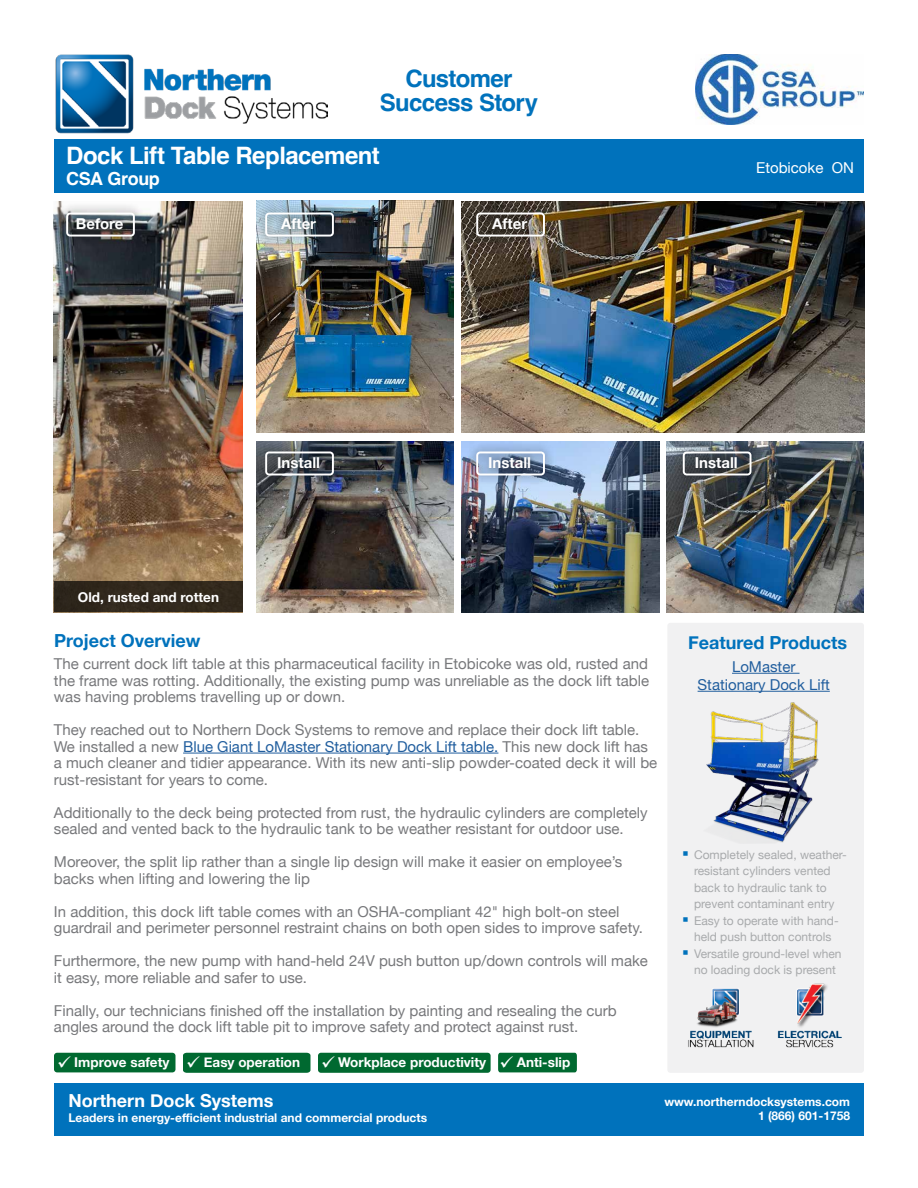
<style>
.page{position:relative;width:918px;height:1188px;background:#fff}
.page>*{position:absolute;margin:0;border:0;box-sizing:border-box;transform-origin:0 0}
.t1{font:700 24px "Helvetica";letter-spacing:-.02em;color:#fff}
.t2{font:700 24px/24px "Helvetica";letter-spacing:-.03em;color:#0072bc;text-align:center}
.t3{font:700 18px "Helvetica Neue";color:#0072bc}
.t4{font:700 18px "Helvetica Neue";color:#fff}
.t5{font:700 18px "Helvetica";letter-spacing:-.025em;color:#fff}
.t6{font:15px/16.5px "Helvetica Neue";color:#77787b}
.t7{font:700 15px "Helvetica Neue";color:#fff}
.t8{font:15px/18px "Helvetica Neue";color:#215e9e;text-align:center}
.t9{font:15px "Helvetica Neue";color:#fff}
.t10{font:700 13.5px "Helvetica Neue";color:#fff}
.t11{font:12px/16.5px "Helvetica Neue";color:#a8aaac}
.t12{font:700 12px/14.4px "Helvetica Neue";color:#fff;text-align:right}
.s1{color:#215e9e}
</style>
<div class="page">
<img style="left:462px;top:202px;width:402px;height:230px">
<div style="left:667px;top:623px;width:197px;height:450px;background:#f1f1f2;border-radius:3px"></div>
<div style="left:54px;top:139px;width:810px;height:54px;background:#0072bc"></div>
<hr style="left:183px;top:753px;width:315px;height:1px;background:#215e9e">
<img style="left:55px;top:54px;width:273px;height:80px">
<div style="left:54px;top:1083px;width:810px;height:52px;background:#0072bc"></div>
<img style="left:54px;top:202px;width:189px;height:379px">
<img style="left:257px;top:441px;width:196px;height:171px">
<img style="left:257px;top:201px;width:196px;height:231px">
<img style="left:462px;top:441px;width:197px;height:171px">
<img style="left:666px;top:441px;width:198px;height:171px">
<img style="left:696px;top:54px;width:167px;height:70px">
<div style="left:466px;top:203px;width:88px;height:43px;background:#000;opacity:.75"></div>
<div style="left:476px;top:213px;width:69px;height:24px;border:2px solid #fff;border-radius:3px"></div>
<div style="left:255px;top:203px;width:88px;height:43px;background:#000;opacity:.75"></div>
<div style="left:265px;top:213px;width:69px;height:24px;border:2px solid #fff;border-radius:3px"></div>
<div style="left:57px;top:203px;width:88px;height:43px;background:#000;opacity:.75"></div>
<div style="left:66px;top:213px;width:69px;height:24px;border:2px solid #fff;border-radius:3px"></div>
<div style="left:256px;top:442px;width:87px;height:43px;background:#000;opacity:.75"></div>
<div style="left:265px;top:451px;width:69px;height:24px;border:2px solid #fff;border-radius:3px"></div>
<div style="left:467px;top:442px;width:87px;height:43px;background:#000;opacity:.75"></div>
<div style="left:476px;top:451px;width:69px;height:24px;border:2px solid #fff;border-radius:3px"></div>
<div style="left:673px;top:442px;width:88px;height:43px;background:#000;opacity:.75"></div>
<div style="left:683px;top:451px;width:69px;height:24px;border:2px solid #fff;border-radius:3px"></div>
<img style="left:688px;top:988px;width:66px;height:60px">
<img style="left:777px;top:983px;width:65px;height:65px">
<div style="left:54px;top:581px;width:189px;height:31px;background:#31281c"></div>
<hr style="left:732px;top:673px;width:68px;height:1px;background:#215e9e">
<hr style="left:698px;top:691px;width:132px;height:1px;background:#215e9e">
<img style="left:706px;top:702px;width:113px;height:141px">
<div style="left:498px;top:1053px;width:79px;height:19px;background:#006930"></div>
<div style="left:318px;top:1053px;width:173px;height:20px;background:#006930;border-radius:3px"></div>
<div style="left:54px;top:1053px;width:121px;height:19px;background:#006930;border-radius:3px"></div>
<div style="left:183px;top:1053px;width:128px;height:20px;background:#006930"></div>
<h1 class="t2" style="left:380px;top:69px;width:160px">Customer<br>Success Story</h1>
<h1 class="t1" style="left:66px;top:140px;width:315px">Dock Lift Table Replacement</h1>
<p class="t5" style="left:66px;top:167px;width:95px">CSA Group</p>
<p class="t7" style="left:76px;top:212px;width:49px">Before</p>
<p class="t7" style="left:281px;top:212px;width:36px">After</p>
<p class="t7" style="left:492px;top:212px;width:36px">After</p>
<p class="t9" style="left:756px;top:157px;width:99px">Etobicoke ON</p>
<p class="t10" style="left:78px;top:586px;width:143px">Old, rusted and rotten</p>
<p class="t7" style="left:277px;top:451px;width:45px">Install</p>
<p class="t7" style="left:488px;top:451px;width:45px">Install</p>
<p class="t7" style="left:695px;top:451px;width:45px">Install</p>
<p class="t3" style="left:54px;top:626px;width:148px">Project Overview</p>
<p class="t3" style="left:688px;top:629px;width:161px">Featured Products</p>
<p class="t6" style="left:54px;top:656px;width:597px;text-align:justify">The current dock lift table at this pharmaceutical facility in Etobicoke was old, rusted and the frame was rotting. Additionally, the existing pump was unreliable as the dock lift table was having problems travelling up or down.</p>
<p class="t6" style="left:54px;top:722px;width:605px">They reached out to Northern Dock Systems to remove and replace their dock lift table.<br>We installed a new <span class="s1">Blue Giant LoMaster Stationary Dock Lift table.</span> This new dock lift has a much cleaner and tidier appearance. With its new anti-slip powder-coated deck it will be rust-resistant for years to come.</p>
<p class="t6" style="left:54px;top:805px;width:595px">Additionally to the deck being protected from rust, the hydraulic cylinders are completely sealed and vented back to the hydraulic tank to be weather resistant for outdoor use.</p>
<p class="t6" style="left:54px;top:854px;width:570px">Moreover, the split lip rather than a single lip design will make it easier on employee’s backs when lifting and lowering the lip</p>
<p class="t6" style="left:54px;top:904px;width:591px">In addition, this dock lift table comes with an OSHA-compliant 42" high bolt-on steel guardrail and perimeter personnel restraint chains on both open sides to improve safety.</p>
<p class="t6" style="left:54px;top:953px;width:596px">Furthermore, the new pump with hand-held 24V push button up/down controls will make it easy, more reliable and safer to use.</p>
<p class="t6" style="left:54px;top:1003px;width:564px">Finally, our technicians finished off the installation by painting and resealing the curb angles around the dock lift table pit to improve safety and protect against rust.</p>
<p class="t10" style="left:57px;top:1051px;width:515px">✓ Improve safety ✓ Easy operation ✓ Workplace productivity ✓ Anti-slip</p>
<p class="t8" style="left:698px;top:658px;width:134px">LoMaster<br>Stationary Dock Lift</p>
<p class="t11" style="left:694px;top:847px;width:154px">Completely sealed, weather&shy;resistant cylinders vented back to hydraulic tank to prevent contaminant entry<br>Easy to operate with hand&shy;held push button controls<br>Versatile ground-level when no loading dock is present</p>
<p class="t4" style="left:68px;top:1087px;width:207px">Northern Dock Systems</p>
<p class="t12" style="left:68px;top:1111px;width:360px">Leaders in energy-efficient industrial and commercial products</p>
<p class="t12" style="left:664px;top:1094px;width:187px">www.northerndocksystems.com<br>1 (866) 601-1758</p>
</div>
